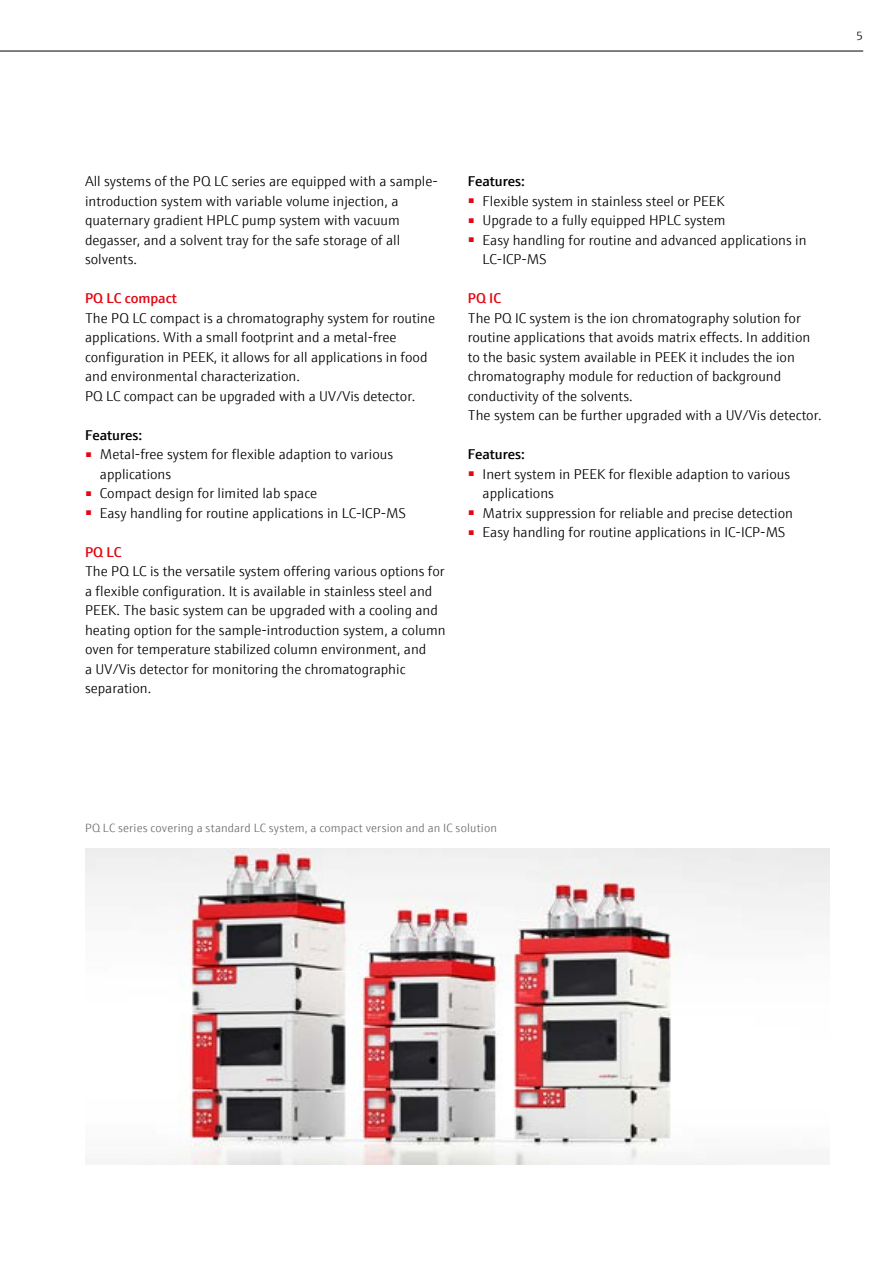
<style>
.page{position:relative;width:893px;height:1263px;background:#fff}
.page>*{position:absolute;margin:0;border:0;box-sizing:border-box;transform-origin:0 0}
.t1{font:300 14.25px/19.5px "E+H Sans";color:#000}
.t2{font:600 14.25px "E+H Sans";color:#000}
.t3{font:600 14.25px "E+H Sans";color:#e30613}
.t4{font:300 12px "E+H Sans";letter-spacing:.01em;color:#706f6f}
.t5{font:300 12px "E+H Sans";color:#000}
</style>
<div class="page">
<img style="left:85px;top:848px;width:744px;height:316px">
<hr style="left:0;top:51px;width:863px;height:1px;background:#000">
<p class="t5" style="left:856px;top:27px;width:8px">5</p>
<p class="t1" style="left:85px;top:171px;width:354px">All systems of the PQ LC series are equipped with a sample&shy;introduction system with variable volume injection, a quaternary gradient HPLC pump system with vacuum degasser, and a solvent tray for the safe storage of all solvents.</p>
<p class="t3" style="left:85px;top:288px;width:93px">PQ LC compact</p>
<p class="t1" style="left:85px;top:307px;width:352px">The PQ LC compact is a chromatography system for routine applications. With a small footprint and a metal-free configuration in PEEK, it allows for all applications in food and environmental characterization.<br>PQ LC compact can be upgraded with a UV/Vis detector.</p>
<p class="t2" style="left:85px;top:424px;width:59px">Features:</p>
<p class="t1" style="left:100px;top:444px;width:295px;text-indent:-15px"><sup>■</sup> Metal-free system for flexible adaption to various applications</p>
<p class="t1" style="left:85px;top:483px;width:233px"><sup>■</sup> Compact design for limited lab space</p>
<p class="t1" style="left:85px;top:502px;width:322px"><sup>■</sup> Easy handling for routine applications in LC-ICP-MS</p>
<p class="t3" style="left:85px;top:541px;width:38px">PQ LC</p>
<p class="t1" style="left:85px;top:561px;width:362px">The PQ LC is the versatile system offering various options for a flexible configuration. It is available in stainless steel and PEEK. The basic system can be upgraded with a cooling and heating option for the sample-introduction system, a column oven for temperature stabilized column environment, and<br>a UV/Vis detector for monitoring the chromatographic separation.</p>
<p class="t2" style="left:468px;top:171px;width:59px">Features:</p>
<p class="t1" style="left:468px;top:190px;width:258px"><sup>■</sup> Flexible system in stainless steel or PEEK</p>
<p class="t1" style="left:468px;top:210px;width:259px"><sup>■</sup> Upgrade to a fully equipped HPLC system</p>
<p class="t1" style="left:483px;top:229px;width:325px;text-indent:-15px"><sup>■</sup> Easy handling for routine and advanced applications in<br>LC-ICP-MS</p>
<p class="t3" style="left:468px;top:288px;width:35px">PQ IC</p>
<p class="t1" style="left:468px;top:307px;width:355px">The PQ IC system is the ion chromatography solution for routine applications that avoids matrix effects. In addition to the basic system available in PEEK it includes the ion chromatography module for reduction of background conductivity of the solvents.<br>The system can be further upgraded with a UV/Vis detector.</p>
<p class="t2" style="left:468px;top:444px;width:59px">Features:</p>
<p class="t1" style="left:483px;top:463px;width:309px;text-indent:-15px"><sup>■</sup> Inert system in PEEK for flexible adaption to various applications</p>
<p class="t1" style="left:468px;top:502px;width:327px"><sup>■</sup> Matrix suppression for reliable and precise detection</p>
<p class="t1" style="left:468px;top:522px;width:319px"><sup>■</sup> Easy handling for routine applications in IC-ICP-MS</p>
<p class="t4" style="left:85px;top:819px;width:414px">PQ LC series covering a standard LC system, a compact version and an IC solution</p>
</div>
